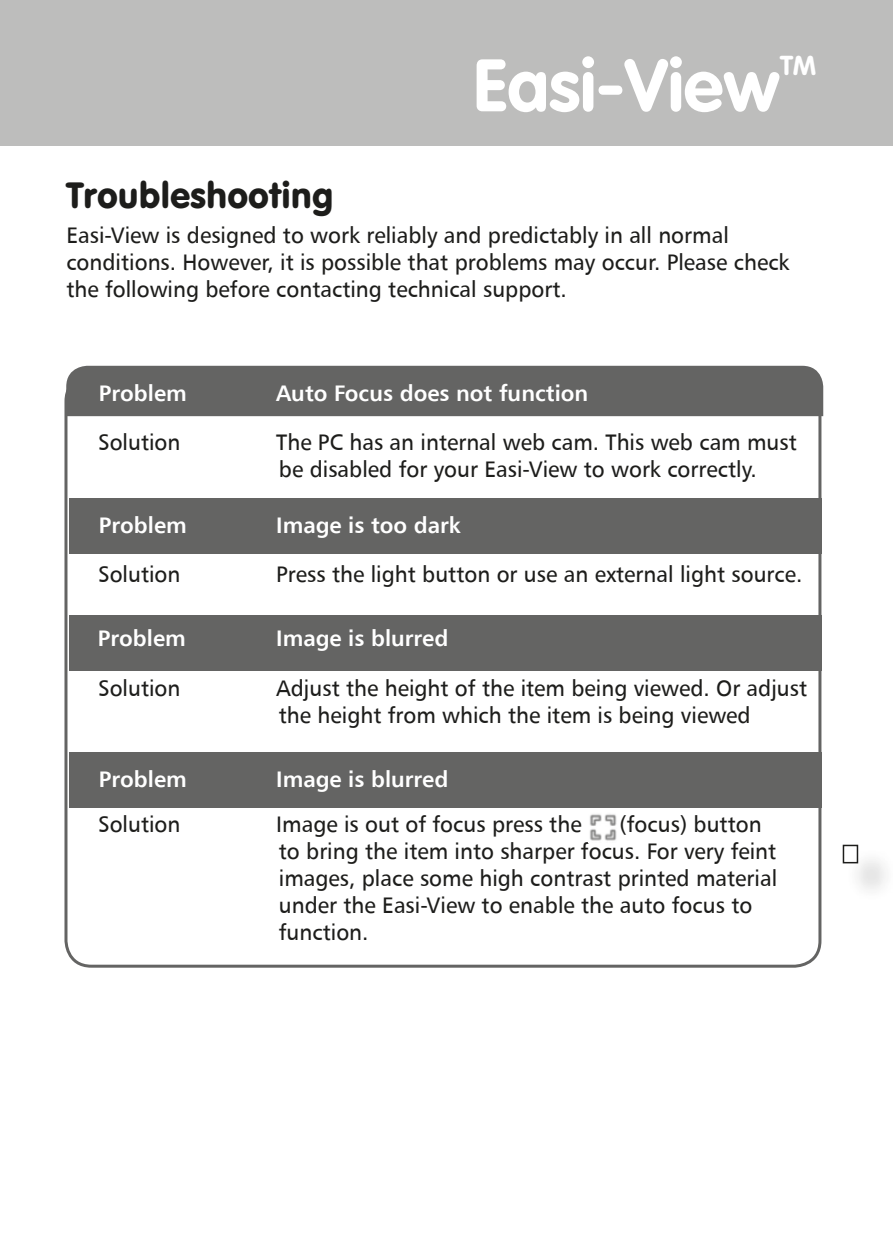
<style>
.page{position:relative;width:893px;height:1259px;background:#fff}
.page>*{position:absolute;margin:0;border:0;box-sizing:border-box;transform-origin:0 0}
.FRONT{font:700 72.9px "VAG Rounded";color:#fff}
.sub_head{font:36px "VAG Rounded BT";color:#1d1d1b}
.FRONT-2{font:700 27px "VAG Rounded";color:#fff}
.SOLUTION{font:22.5px/27px "Humanist 777 TL Roman B";color:#1d1d1b}
.body_copy{font:22.5px/27px "Humanist 777 TL Roman B";color:#1d1d1b}
.body_copy-2{font:22.5px "Humanist 777 TL Bold B";color:#fff}
.PROBLEM{font:22.5px "Humanist 777 TL Bold B";color:#fff}
</style>
<div class="page">
<div style="left:0;top:0;width:893px;height:145px;background:#bdbdbc"></div>
<div style="left:66px;top:366px;width:757px;height:50px;background:#646463"></div>
<div style="left:69px;top:499px;width:752px;height:55px;background:#646463"></div>
<div style="left:69px;top:615px;width:752px;height:56px;background:#646463"></div>
<div style="left:69px;top:752px;width:752px;height:55px;background:#646463"></div>
<div style="left:64px;top:374px;width:757px;height:593px;border:3px solid #646463;border-radius:26px"></div>
<div style="left:847px;top:849px;width:46px;height:52px;background:#1d1d1b;opacity:.75"></div>
<div style="left:843px;top:844px;width:15px;height:19px;border:2px solid #1d1d1b"></div>
<img style="left:590px;top:814px;width:27px;height:27px">
<p class="FRONT" style="left:473px;top:43px;width:308px">Easi-View</p>
<p class="FRONT-2" style="left:780px;top:50px;width:38px">TM</p>
<p class="sub_head" style="left:66px;top:172px;width:269px">Troubleshooting</p>
<p class="body_copy" style="left:66px;top:221px;width:725px">Easi-View is designed to work reliably and predictably in all normal conditions. However, it is possible that problems may occur. Please check the following before contacting technical support.</p>
<p class="body_copy-2" style="left:99px;top:378px;width:89px">Problem</p>
<p class="body_copy-2" style="left:276px;top:378px;width:313px">Auto Focus does not function</p>
<p class="SOLUTION" style="left:98px;top:428px;width:84px">Solution</p>
<p class="SOLUTION" style="left:276px;top:428px;width:522px">The PC has an internal web cam. This web cam must be disabled for your Easi-View to work correctly.</p>
<p class="PROBLEM" style="left:99px;top:510px;width:89px">Problem</p>
<p class="PROBLEM" style="left:276px;top:510px;width:186px">Image is too dark</p>
<p class="SOLUTION" style="left:98px;top:560px;width:84px">Solution</p>
<p class="SOLUTION" style="left:276px;top:560px;width:528px">Press the light button or use an external light source.</p>
<p class="body_copy-2" style="left:98px;top:624px;width:89px">Problem</p>
<p class="body_copy-2" style="left:276px;top:624px;width:174px">Image is blurred</p>
<p class="SOLUTION" style="left:98px;top:674px;width:84px">Solution</p>
<p class="SOLUTION" style="left:276px;top:674px;width:532px">Adjust the height of the item being viewed. Or adjust the height from which the item is being viewed</p>
<p class="body_copy-2" style="left:99px;top:764px;width:89px">Problem</p>
<p class="body_copy-2" style="left:276px;top:764px;width:174px">Image is blurred</p>
<p class="SOLUTION" style="left:98px;top:810px;width:84px">Solution</p>
<p class="SOLUTION" style="left:276px;top:810px;width:307px">Image is out of focus press the</p>
<p class="SOLUTION" style="left:279px;top:810px;width:500px;text-indent:341px">(focus) button to bring the item into sharper focus. For very feint images, place some high contrast printed material under the Easi-View to enable the auto focus to function.</p>
</div>
